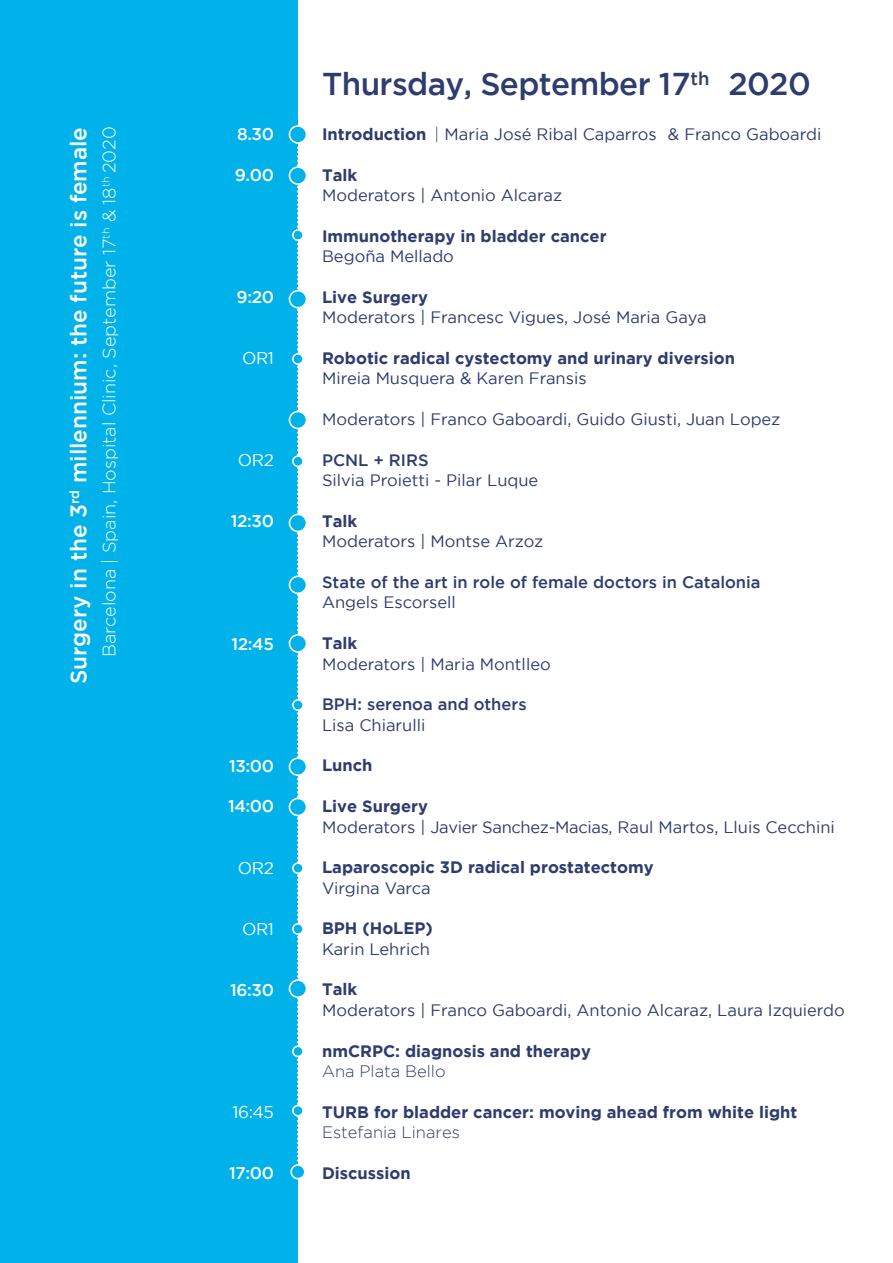
<style>
.page{position:relative;width:893px;height:1263px;background:#fff}
.page>*{position:absolute;margin:0;border:0;box-sizing:border-box;transform-origin:0 0}
.t1{font:500 31.5px "Gotham";letter-spacing:-.02em;color:#2e3c6e}
.t2{font:500 22.5px "Gotham";color:#fff}
.t3{font:300 18px "Gotham";color:#fff}
.t4{font:500 16.95px "Gotham";letter-spacing:-.025em;color:#fff}
.t5{font:16.95px "Gotham";letter-spacing:-.025em;color:#fff}
.t6{font:16.5px "Gotham";color:#2e3c6e}
.t7{font:700 16.5px "Gotham";color:#2e3c6e}
.t8{font:500 16.5px "Gotham";color:#2e3c6e}
.t9{font:300 16.5px "Gotham";color:#2e3c6e}
.s1{font-weight:700}
.s2{font-weight:300}
.s3{font-style:inherit}
</style>
<div class="page">
<div style="left:0;top:0;width:297px;height:1263px;background:#00b2e9"></div>
<svg style="left:297px;top:147px;width:1px;height:1017px"></svg>
<div style="left:289px;top:126px;width:17px;height:17px;background:#00b2e9;border-radius:50%"></div>
<div style="left:289px;top:125px;width:18px;height:19px;border:2px solid #fff;border-radius:50%"></div>
<div style="left:289px;top:167px;width:17px;height:17px;background:#00b2e9;border-radius:50%"></div>
<div style="left:289px;top:166px;width:18px;height:19px;border:2px solid #fff;border-radius:50%"></div>
<div style="left:293px;top:230px;width:10px;height:10px;background:#00b2e9;border-radius:50%"></div>
<div style="left:292px;top:229px;width:12px;height:12px;border:2px solid #fff;border-radius:50%"></div>
<div style="left:289px;top:514px;width:17px;height:17px;background:#00b2e9;border-radius:50%"></div>
<div style="left:289px;top:514px;width:18px;height:18px;border:2px solid #fff;border-radius:50%"></div>
<div style="left:293px;top:456px;width:10px;height:10px;background:#00b2e9;border-radius:50%"></div>
<div style="left:292px;top:455px;width:12px;height:12px;border:2px solid #fff;border-radius:50%"></div>
<div style="left:289px;top:635px;width:17px;height:17px;background:#00b2e9;border-radius:50%"></div>
<div style="left:289px;top:634px;width:18px;height:19px;border:2px solid #fff;border-radius:50%"></div>
<div style="left:289px;top:758px;width:17px;height:17px;background:#00b2e9;border-radius:50%"></div>
<div style="left:289px;top:757px;width:18px;height:19px;border:2px solid #fff;border-radius:50%"></div>
<div style="left:289px;top:980px;width:17px;height:17px;background:#00b2e9;border-radius:50%"></div>
<div style="left:289px;top:979px;width:18px;height:19px;border:2px solid #fff;border-radius:50%"></div>
<div style="left:293px;top:1046px;width:10px;height:10px;background:#00b2e9;border-radius:50%"></div>
<div style="left:292px;top:1045px;width:12px;height:12px;border:2px solid #fff;border-radius:50%"></div>
<div style="left:293px;top:1105px;width:10px;height:11px;background:#00b2e9;border-radius:50%"></div>
<div style="left:292px;top:1105px;width:12px;height:11px;border:2px solid #fff;border-radius:50%"></div>
<div style="left:289px;top:798px;width:17px;height:17px;background:#00b2e9;border-radius:50%"></div>
<div style="left:289px;top:798px;width:18px;height:18px;border:2px solid #fff;border-radius:50%"></div>
<div style="left:293px;top:700px;width:10px;height:10px;background:#00b2e9;border-radius:50%"></div>
<div style="left:292px;top:699px;width:12px;height:12px;border:2px solid #fff;border-radius:50%"></div>
<div style="left:289px;top:291px;width:17px;height:17px;background:#00b2e9;border-radius:50%"></div>
<div style="left:289px;top:290px;width:18px;height:18px;border:2px solid #fff;border-radius:50%"></div>
<div style="left:293px;top:863px;width:10px;height:10px;background:#00b2e9;border-radius:50%"></div>
<div style="left:292px;top:862px;width:12px;height:12px;border:2px solid #fff;border-radius:50%"></div>
<div style="left:293px;top:924px;width:10px;height:10px;background:#00b2e9;border-radius:50%"></div>
<div style="left:292px;top:923px;width:12px;height:12px;border:2px solid #fff;border-radius:50%"></div>
<div style="left:291px;top:1165px;width:14px;height:13px;background:#00b2e9;border-radius:50%"></div>
<div style="left:290px;top:1164px;width:16px;height:15px;border:2px solid #fff;border-radius:50%"></div>
<div style="left:293px;top:354px;width:10px;height:10px;background:#00b2e9;border-radius:50%"></div>
<div style="left:292px;top:353px;width:12px;height:12px;border:2px solid #fff;border-radius:50%"></div>
<div style="left:289px;top:411px;width:17px;height:17px;background:#00b2e9;border-radius:50%"></div>
<div style="left:289px;top:411px;width:18px;height:18px;border:2px solid #fff;border-radius:50%"></div>
<div style="left:289px;top:576px;width:17px;height:17px;background:#00b2e9;border-radius:50%"></div>
<div style="left:289px;top:575px;width:18px;height:19px;border:2px solid #fff;border-radius:50%"></div>
<h1 class="t1" style="left:322px;top:66px;width:490px">Thursday, September 17<sup>th</sup> 2020</h1>
<h2 class="t2" style="left:66px;top:684px;width:558px;rotate:-90deg">Surgery in the 3<sup>rd</sup> millennium: the future is female</h2>
<p class="t6" style="left:322px;top:125px;width:501px"><span class="s1">Introduction</span> <span class="s2">|</span> Maria José Ribal Caparros &amp; Franco Gaboardi</p>
<p class="t3" style="left:99px;top:657px;width:532px;rotate:-90deg">Barcelona | Spain, Hospital Clinic, <span class="s3">September 17</span><sup>th</sup> <span class="s3">&amp; 18</span><sup>th</sup> <span class="s3">2020</span></p>
<p class="t4" style="left:237px;top:125px;width:38px">8.30</p>
<p class="t4" style="left:235px;top:165px;width:41px">9.00</p>
<p class="t7" style="left:322px;top:165px;width:37px">Talk</p>
<p class="t6" style="left:322px;top:186px;width:242px">Moderators | Antonio Alcaraz</p>
<p class="t7" style="left:322px;top:226px;width:286px">Immunotherapy in bladder cancer</p>
<p class="t6" style="left:322px;top:247px;width:133px">Begoña Mellado</p>
<p class="t7" style="left:322px;top:288px;width:107px">Live Surgery</p>
<p class="t6" style="left:322px;top:308px;width:386px">Moderators | Francesc Vigues, José Maria Gaya</p>
<p class="t7" style="left:322px;top:349px;width:415px">Robotic radical cystectomy and urinary diversion</p>
<p class="t6" style="left:322px;top:369px;width:266px">Mireia Musquera &amp; Karen Fransis</p>
<p class="t6" style="left:322px;top:410px;width:460px">Moderators | Franco Gaboardi, Guido Giusti, Juan Lopez</p>
<p class="t8" style="left:322px;top:451px;width:108px">PCNL + RIRS</p>
<p class="t6" style="left:322px;top:471px;width:218px">Silvia Proietti - Pilar Luque</p>
<p class="t7" style="left:322px;top:512px;width:37px">Talk</p>
<p class="t6" style="left:322px;top:532px;width:223px">Moderators | Montse Arzoz</p>
<p class="t8" style="left:322px;top:573px;width:440px">State of the art in role of female doctors in Catalonia</p>
<p class="t6" style="left:322px;top:593px;width:135px">Angels Escorsell</p>
<p class="t7" style="left:322px;top:634px;width:37px">Talk</p>
<p class="t6" style="left:322px;top:655px;width:230px">Moderators | Maria Montlleo</p>
<p class="t8" style="left:322px;top:695px;width:206px">BPH: serenoa and others</p>
<p class="t6" style="left:322px;top:716px;width:105px">Lisa Chiarulli</p>
<p class="t7" style="left:322px;top:756px;width:52px">Lunch</p>
<p class="t7" style="left:322px;top:797px;width:107px">Live Surgery</p>
<p class="t6" style="left:322px;top:817px;width:514px">Moderators | Javier Sanchez-Macias, Raul Martos, Lluis Cecchini</p>
<p class="t7" style="left:322px;top:858px;width:333px">Laparoscopic 3D radical prostatectomy</p>
<p class="t6" style="left:322px;top:879px;width:110px">Virgina Varca</p>
<p class="t7" style="left:322px;top:919px;width:112px">BPH (HoLEP)</p>
<p class="t6" style="left:322px;top:940px;width:110px">Karin Lehrich</p>
<p class="t7" style="left:322px;top:980px;width:37px">Talk</p>
<p class="t6" style="left:322px;top:1001px;width:524px">Moderators | Franco Gaboardi, Antonio Alcaraz, Laura Izquierdo</p>
<p class="t7" style="left:322px;top:1041px;width:270px">nmCRPC: diagnosis and therapy</p>
<p class="t9" style="left:322px;top:1062px;width:125px">Ana Plata Bello</p>
<p class="t7" style="left:322px;top:1102px;width:477px">TURB for bladder cancer: moving ahead from white light</p>
<p class="t9" style="left:322px;top:1123px;width:139px">Estefania Linares</p>
<p class="t7" style="left:322px;top:1163px;width:90px">Discussion</p>
<p class="t4" style="left:237px;top:288px;width:39px">9:20</p>
<p class="t5" style="left:242px;top:349px;width:33px">OR1</p>
<p class="t5" style="left:238px;top:451px;width:38px">OR2</p>
<p class="t4" style="left:231px;top:512px;width:45px">12:30</p>
<p class="t4" style="left:232px;top:634px;width:44px">12:45</p>
<p class="t4" style="left:229px;top:756px;width:46px">13:00</p>
<p class="t4" style="left:228px;top:797px;width:47px">14:00</p>
<p class="t5" style="left:238px;top:858px;width:38px">OR2</p>
<p class="t5" style="left:242px;top:919px;width:33px">OR1</p>
<p class="t4" style="left:230px;top:980px;width:45px">16:30</p>
<p class="t5" style="left:232px;top:1102px;width:43px">16:45</p>
<p class="t4" style="left:229px;top:1163px;width:46px">17:00</p>
</div>
